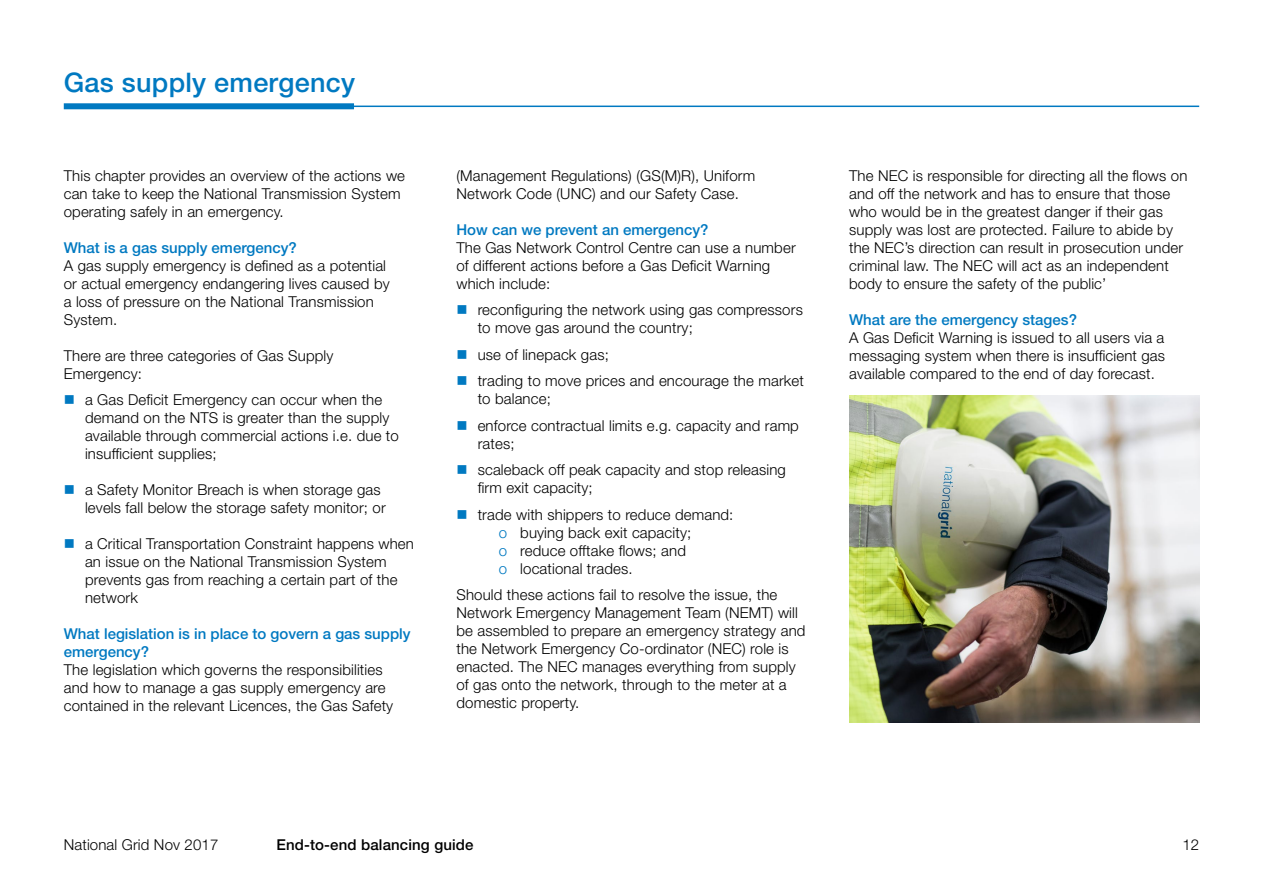
<style>
.page{position:relative;width:1263px;height:893px;background:#fff}
.page>*{position:absolute;margin:0;border:0;box-sizing:border-box;transform-origin:0 0}
.t1{font:500 27px "Helvetica Neue LT Std";letter-spacing:.01em;color:#0079c1}
.t2{font:300 15px/18px "Helvetica Neue LT Std";letter-spacing:.01em;color:#000}
.t3{font:500 15px/18px "Helvetica Neue LT Std";color:#0079c1}
.t4{font:500 15px "Helvetica Neue LT Std";letter-spacing:.01em;color:#000}
.s1{color:#0079c1}
</style>
<div class="page">
<div style="left:64px;top:103px;width:290px;height:6px;background:#0079c1"></div>
<hr style="left:296px;top:106px;width:903px;height:1px;background:#0079c1">
<img style="left:849px;top:395px;width:350px;height:328px">
<h1 class="t1" style="left:64px;top:66px;width:293px">Gas supply emergency</h1>
<p class="t2" style="left:64px;top:166px;width:343px">This chapter provides an overview of the actions we can take to keep the National Transmission System operating safely in an emergency.</p>
<p class="t3" style="left:64px;top:238px;width:235px">What is a gas supply emergency?</p>
<p class="t2" style="left:64px;top:256px;width:327px">A gas supply emergency is defined as a potential or actual emergency endangering lives caused by a loss of pressure on the National Transmission System.</p>
<p class="t2" style="left:64px;top:346px;width:271px">There are three categories of Gas Supply<br>Emergency:</p>
<p class="t2" style="left:85px;top:391px;width:315px;text-indent:-21px"><span class="s1">■</span> a Gas Deficit Emergency can occur when the demand on the NTS is greater than the supply available through commercial actions i.e. due to insufficient supplies;</p>
<p class="t2" style="left:85px;top:481px;width:302px;text-indent:-21px"><span class="s1">■</span> a Safety Monitor Breach is when storage gas levels fall below the storage safety monitor; or</p>
<p class="t2" style="left:85px;top:535px;width:330px;text-indent:-21px"><span class="s1">■</span> a Critical Transportation Constraint happens when an issue on the National Transmission System prevents gas from reaching a certain part of the network</p>
<p class="t3" style="left:64px;top:625px;width:348px">What legislation is in place to govern a gas supply emergency?</p>
<p class="t2" style="left:64px;top:661px;width:331px">The legislation which governs the responsibilities and how to manage a gas supply emergency are contained in the relevant Licences, the Gas Safety</p>
<p class="t2" style="left:456px;top:166px;width:300px">(Management Regulations) (GS(M)R), Uniform<br>Network Code (UNC) and our Safety Case.</p>
<p class="t3" style="left:456px;top:220px;width:254px">How can we prevent an emergency?</p>
<p class="t2" style="left:456px;top:238px;width:341px">The Gas Network Control Centre can use a number of different actions before a Gas Deficit Warning which include:</p>
<p class="t2" style="left:478px;top:301px;width:327px;text-indent:-21px"><span class="s1">■</span> reconfiguring the network using gas compressors to move gas around the country;</p>
<p class="t2" style="left:456px;top:345px;width:154px"><span class="s1">■</span> use of linepack gas;</p>
<p class="t2" style="left:478px;top:372px;width:328px;text-indent:-21px"><span class="s1">■</span> trading to move prices and encourage the market to balance;</p>
<p class="t2" style="left:478px;top:416px;width:323px;text-indent:-21px"><span class="s1">■</span> enforce contractual limits e.g. capacity and ramp rates;</p>
<p class="t2" style="left:478px;top:461px;width:310px;text-indent:-21px"><span class="s1">■</span> scaleback off peak capacity and stop releasing firm exit capacity;</p>
<p class="t2" style="left:499px;top:505px;width:236px;text-indent:-43px"><span class="s1">■</span> trade with shippers to reduce demand: <span class="s1">o</span> buying back exit capacity;<br><span class="s1">o</span> reduce offtake flows; and<br><span class="s1">o</span> locational trades.</p>
<p class="t2" style="left:456px;top:586px;width:350px">Should these actions fail to resolve the issue, the Network Emergency Management Team (NEMT) will be assembled to prepare an emergency strategy and the Network Emergency Co-ordinator (NEC) role is enacted. The NEC manages everything from supply of gas onto the network, through to the meter at a domestic property.</p>
<p class="t2" style="left:849px;top:166px;width:340px">The NEC is responsible for directing all the flows on and off the network and has to ensure that those who would be in the greatest danger if their gas supply was lost are protected. Failure to abide by the NEC’s direction can result in prosecution under criminal law. The NEC will act as an independent body to ensure the safety of the public’</p>
<p class="t3" style="left:849px;top:310px;width:229px">What are the emergency stages?</p>
<p class="t2" style="left:849px;top:328px;width:317px;text-align:justify">A Gas Deficit Warning is issued to all users via a messaging system when there is insufficient gas available compared to the end of day forecast.</p>
<p class="t2" style="left:64px;top:836px;width:156px">National Grid Nov 2017</p>
<p class="t4" style="left:276px;top:836px;width:199px">End-to-end balancing guide</p>
<p class="t2" style="left:1182px;top:836px;width:18px">12</p>
</div>
